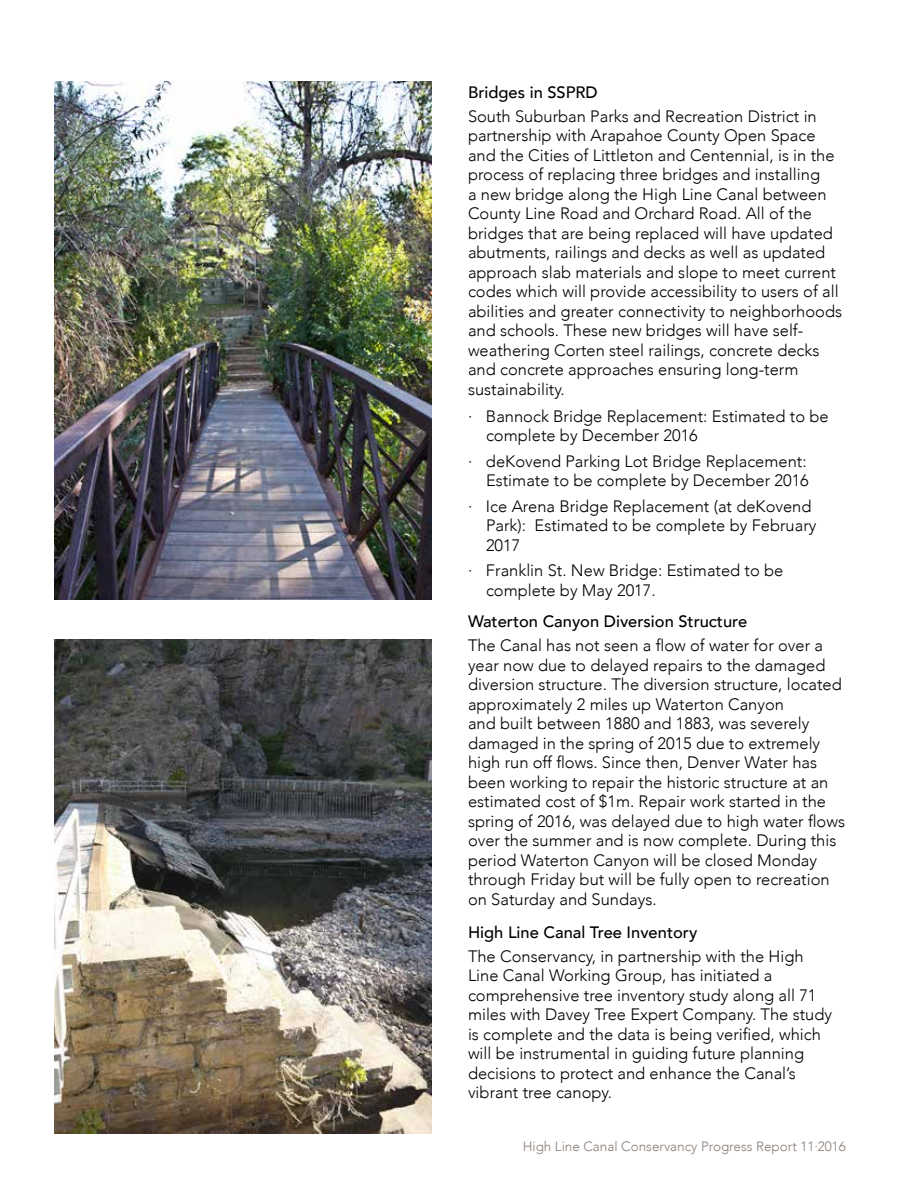
<style>
.page{position:relative;width:918px;height:1188px;background:#fff}
.page>*{position:absolute;margin:0;border:0;box-sizing:border-box;transform-origin:0 0}
.t1{font:300 16.5px/19.5px "Avenir";color:#000}
.t2{font:500 16.5px "Avenir";color:#000}
.t3{font:300 13.5px "Avenir";color:#8b7d77}
</style>
<div class="page">
<img style="left:54px;top:81px;width:378px;height:518px">
<img style="left:54px;top:639px;width:378px;height:495px">
<p class="t2" style="left:468px;top:77px;width:131px">Bridges in SSPRD</p>
<p class="t1" style="left:468px;top:106px;width:376px">South Suburban Parks and Recreation District in partnership with Arapahoe County Open Space and the Cities of Littleton and Centennial, is in the process of replacing three bridges and installing<br>a new bridge along the High Line Canal between County Line Road and Orchard Road. All of the bridges that are being replaced will have updated abutments, railings and decks as well as updated approach slab materials and slope to meet current codes which will provide accessibility to users of all abilities and greater connectivity to neighborhoods and schools. These new bridges will have self&shy;weathering Corten steel railings, concrete decks and concrete approaches ensuring long-term sustainability.</p>
<p class="t1" style="left:486px;top:406px;width:344px;text-indent:-18px">∙ Bannock Bridge Replacement: Estimated to be complete by December 2016</p>
<p class="t1" style="left:468px;top:451px;width:342px;text-align:right">∙ deKovend Parking Lot Bridge Replacement:<br>Estimate to be complete by December 2016</p>
<p class="t1" style="left:486px;top:496px;width:332px;text-indent:-18px">∙ Ice Arena Bridge Replacement (at deKovend<br>Park): Estimated to be complete by February<br>2017</p>
<p class="t1" style="left:486px;top:561px;width:299px;text-indent:-18px">∙ Franklin St. New Bridge: Estimated to be complete by May 2017.</p>
<p class="t2" style="left:468px;top:607px;width:281px">Waterton Canyon Diversion Structure</p>
<p class="t1" style="left:468px;top:636px;width:379px">The Canal has not seen a flow of water for over a year now due to delayed repairs to the damaged diversion structure. The diversion structure, located approximately 2 miles up Waterton Canyon<br>and built between 1880 and 1883, was severely damaged in the spring of 2015 due to extremely high run off flows. Since then, Denver Water has been working to repair the historic structure at an estimated cost of $1m. Repair work started in the spring of 2016, was delayed due to high water flows over the summer and is now complete. During this period Waterton Canyon will be closed Monday through Friday but will be fully open to recreation on Saturday and Sundays.</p>
<p class="t2" style="left:468px;top:918px;width:231px">High Line Canal Tree Inventory</p>
<p class="t1" style="left:468px;top:946px;width:366px">The Conservancy, in partnership with the High Line Canal Working Group, has initiated a comprehensive tree inventory study along all 71 miles with Davey Tree Expert Company. The study is complete and the data is being verified, which will be instrumental in guiding future planning decisions to protect and enhance the Canal’s vibrant tree canopy.</p>
<p class="t3" style="left:523px;top:1138px;width:325px">High Line Canal Conservancy Progress Report 11∙2016</p>
</div>
